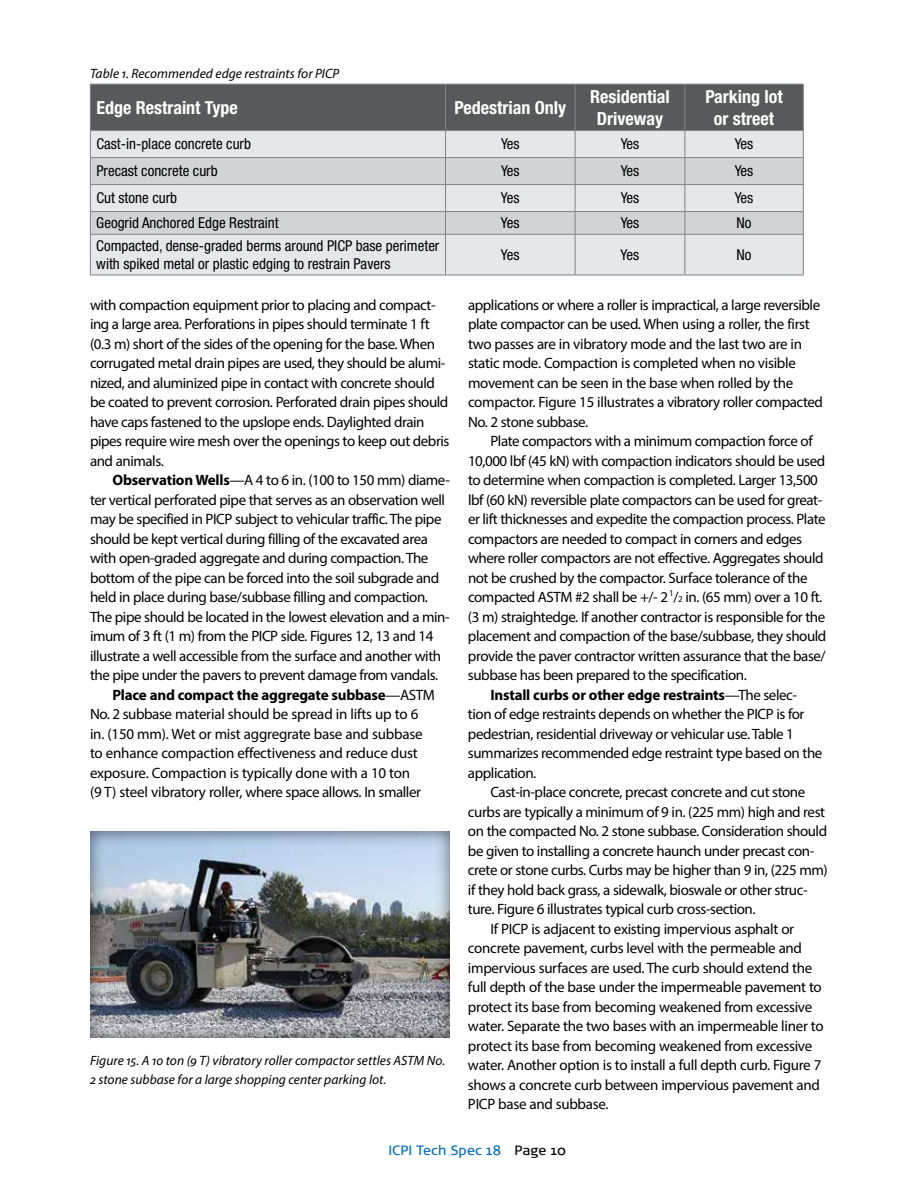
<style>
.page{position:relative;width:918px;height:1188px;background:#fff}
.page>*{position:absolute;margin:0;border:0;box-sizing:border-box;transform-origin:0 0}
.t1{font:700 condensed 18px/21.6px "Helvetica Neue LT Std";color:#fff;text-align:center}
.t2{font:15px/19.5px "Myriad Pro";letter-spacing:-.03em;color:#000}
.t3{font:condensed 15px/18px "Helvetica Neue LT Std";color:#000}
.t4{font:700 15px "Myriad Pro";letter-spacing:-.015em;color:#000}
.t5{font:italic 13.5px/19.5px "Myriad Pro";letter-spacing:.005em;color:#000}
.t6{font:13.5px "Signa Pro";letter-spacing:.015em;color:#006cb7}
.s1{font-weight:700}
.s2{font-weight:400}
.s3{font-size:9px}
.s4{color:#000}
</style>
<div class="page">
<div style="left:91px;top:235px;width:712px;height:40px;background:#e6e7e8"></div>
<svg style="left:90px;top:84px;width:714px;height:150px;background:#b0b2b3"></svg>
<hr style="left:90px;top:234px;width:356px;height:1px;background:#808285">
<hr style="left:90px;top:235px;width:1px;height:40px;background:#808285">
<hr style="left:90px;top:275px;width:356px;height:1px;background:#808285">
<hr style="left:446px;top:234px;width:129px;height:1px;background:#808285">
<hr style="left:445px;top:235px;width:1px;height:40px;background:#808285">
<hr style="left:446px;top:275px;width:129px;height:1px;background:#808285">
<hr style="left:575px;top:234px;width:110px;height:1px;background:#808285">
<hr style="left:575px;top:235px;width:1px;height:40px;background:#808285">
<hr style="left:575px;top:275px;width:110px;height:1px;background:#808285">
<hr style="left:685px;top:234px;width:119px;height:1px;background:#808285">
<hr style="left:685px;top:235px;width:1px;height:40px;background:#808285">
<hr style="left:803px;top:235px;width:1px;height:40px;background:#808285">
<hr style="left:685px;top:275px;width:119px;height:1px;background:#808285">
<div style="left:88px;top:832px;width:364px;height:205px;background:#000;opacity:.6"></div>
<p class="t5" style="left:90px;top:63px;width:251px">Table 1. Recommended edge restraints for PICP</p>
<p class="t1" style="left:96px;top:96px;width:143px">Edge Restraint Type</p>
<p class="t1" style="left:455px;top:96px;width:113px">Pedestrian Only</p>
<p class="t1" style="left:590px;top:86px;width:81px">Residential<br>Driveway</p>
<p class="t1" style="left:705px;top:86px;width:79px">Parking lot or street</p>
<p class="t3" style="left:96px;top:135px;width:156px">Cast-in-place concrete curb</p>
<p class="t3" style="left:501px;top:135px;width:20px">Yes</p>
<p class="t3" style="left:621px;top:135px;width:20px">Yes</p>
<p class="t3" style="left:735px;top:135px;width:20px">Yes</p>
<p class="t3" style="left:96px;top:162px;width:123px">Precast concrete curb</p>
<p class="t3" style="left:501px;top:162px;width:20px">Yes</p>
<p class="t3" style="left:621px;top:162px;width:20px">Yes</p>
<p class="t3" style="left:735px;top:162px;width:20px">Yes</p>
<p class="t3" style="left:96px;top:189px;width:82px">Cut stone curb</p>
<p class="t3" style="left:501px;top:189px;width:20px">Yes</p>
<p class="t3" style="left:621px;top:189px;width:20px">Yes</p>
<p class="t3" style="left:735px;top:189px;width:20px">Yes</p>
<p class="t3" style="left:96px;top:214px;width:184px">Geogrid Anchored Edge Restraint</p>
<p class="t3" style="left:501px;top:214px;width:20px">Yes</p>
<p class="t3" style="left:621px;top:214px;width:20px">Yes</p>
<p class="t3" style="left:737px;top:214px;width:16px">No</p>
<p class="t3" style="left:96px;top:237px;width:345px">Compacted, dense-graded berms around PICP base perimeter with spiked metal or plastic edging to restrain Pavers</p>
<p class="t3" style="left:501px;top:246px;width:20px">Yes</p>
<p class="t3" style="left:621px;top:246px;width:20px">Yes</p>
<p class="t3" style="left:737px;top:246px;width:16px">No</p>
<p class="t2" style="left:90px;top:295px;width:361px">with compaction equipment prior to placing and compact&shy;ing a large area. Perforations in pipes should terminate 1 ft (0.3 m) short of the sides of the opening for the base. When corrugated metal drain pipes are used, they should be alumi&shy;nized, and aluminized pipe in contact with concrete should be coated to prevent corrosion. Perforated drain pipes should have caps fastened to the upslope ends. Daylighted drain pipes require wire mesh over the openings to keep out debris and animals.</p>
<p class="t2" style="left:112px;top:470px;width:339px"><span class="s1">Observation Wells</span>—A 4 to 6 in. (100 to 150 mm) diame-</p>
<p class="t2" style="left:90px;top:490px;width:357px">ter vertical perforated pipe that serves as an observation well</p>
<p class="t2" style="left:90px;top:509px;width:353px">may be specified in PICP subject to vehicular traffic. The pipe</p>
<p class="t2" style="left:90px;top:529px;width:340px">should be kept vertical during filling of the excavated area</p>
<p class="t2" style="left:90px;top:548px;width:340px">with open-graded aggregate and during compaction. The</p>
<p class="t2" style="left:90px;top:568px;width:351px">bottom of the pipe can be forced into the soil subgrade and</p>
<p class="t2" style="left:90px;top:587px;width:340px">held in place during base/subbase filling and compaction.</p>
<p class="t2" style="left:90px;top:607px;width:361px">The pipe should be located in the lowest elevation and a min-</p>
<p class="t2" style="left:90px;top:626px;width:345px">imum of 3 ft (1 m) from the PICP side. Figures 12, 13 and 14</p>
<p class="t2" style="left:90px;top:646px;width:353px">illustrate a well accessible from the surface and another with</p>
<p class="t2" style="left:90px;top:665px;width:350px">the pipe under the pavers to prevent damage from vandals.</p>
<p class="t4" style="left:112px;top:685px;width:324px">Place and compact the aggregate subbase<span class="s2">—ASTM</span></p>
<p class="t2" style="left:90px;top:704px;width:330px">No. 2 subbase material should be spread in lifts up to 6</p>
<p class="t2" style="left:90px;top:724px;width:334px">in. (150 mm). Wet or mist aggregrate base and subbase</p>
<p class="t2" style="left:90px;top:743px;width:329px">to enhance compaction effectiveness and reduce dust</p>
<p class="t2" style="left:90px;top:763px;width:322px">exposure. Compaction is typically done with a 10 ton</p>
<p class="t2" style="left:90px;top:782px;width:333px">(9 T) steel vibratory roller, where space allows. In smaller</p>
<p class="t5" style="left:90px;top:1050px;width:357px">Figure 15. A 10 ton (9 T) vibratory roller compactor settles ASTM No.<br>2 stone subbase for a large shopping center parking lot.</p>
<p class="t2" style="left:468px;top:295px;width:356px">applications or where a roller is impractical, a large reversible plate compactor can be used. When using a roller, the first two passes are in vibratory mode and the last two are in static mode. Compaction is completed when no visible movement can be seen in the base when rolled by the compactor. Figure 15 illustrates a vibratory roller compacted No. 2 stone subbase.</p>
<p class="t2" style="left:490px;top:431px;width:324px">Plate compactors with a minimum compaction force of</p>
<p class="t2" style="left:468px;top:451px;width:359px">10,000 lbf (45 kN) with compaction indicators should be used</p>
<p class="t2" style="left:468px;top:470px;width:352px">to determine when compaction is completed. Larger 13,500</p>
<p class="t2" style="left:468px;top:490px;width:356px">lbf (60 kN) reversible plate compactors can be used for great-</p>
<p class="t2" style="left:468px;top:509px;width:359px">er lift thicknesses and expedite the compaction process. Plate</p>
<p class="t2" style="left:468px;top:529px;width:336px">compactors are needed to compact in corners and edges</p>
<p class="t2" style="left:468px;top:548px;width:357px">where roller compactors are not effective. Aggregates should</p>
<p class="t2" style="left:468px;top:568px;width:341px">not be crushed by the compactor. Surface tolerance of the</p>
<p class="t2" style="left:468px;top:587px;width:356px">compacted ASTM #2 shall be +/- 2<sup>1</sup>/<span class="s3">2</span> in. (65 mm) over a 10 ft.</p>
<p class="t2" style="left:468px;top:607px;width:359px">(3 m) straightedge. If another contractor is responsible for the</p>
<p class="t2" style="left:468px;top:626px;width:360px">placement and compaction of the base/subbase, they should</p>
<p class="t2" style="left:468px;top:646px;width:359px">provide the paver contractor written assurance that the base/</p>
<p class="t2" style="left:468px;top:665px;width:280px">subbase has been prepared to the specification.</p>
<p class="t4" style="left:490px;top:685px;width:308px">Install curbs or other edge restraints<span class="s2">—The selec-</span></p>
<p class="t2" style="left:468px;top:704px;width:338px">tion of edge restraints depends on whether the PICP is for</p>
<p class="t2" style="left:468px;top:724px;width:328px">pedestrian, residential driveway or vehicular use. Table 1</p>
<p class="t2" style="left:468px;top:743px;width:356px">summarizes recommended edge restraint type based on the</p>
<p class="t2" style="left:468px;top:763px;width:70px">application.</p>
<p class="t2" style="left:490px;top:782px;width:316px">Cast-in-place concrete, precast concrete and cut stone</p>
<p class="t2" style="left:468px;top:802px;width:359px">curbs are typically a minimum of 9 in. (225 mm) high and rest</p>
<p class="t2" style="left:468px;top:821px;width:361px">on the compacted No. 2 stone subbase. Consideration should</p>
<p class="t2" style="left:468px;top:841px;width:348px">be given to installing a concrete haunch under precast con-</p>
<p class="t2" style="left:468px;top:860px;width:361px">crete or stone curbs. Curbs may be higher than 9 in, (225 mm)</p>
<p class="t2" style="left:468px;top:880px;width:341px">if they hold back grass, a sidewalk, bioswale or other struc-</p>
<p class="t2" style="left:468px;top:899px;width:289px">ture. Figure 6 illustrates typical curb cross-section.</p>
<p class="t2" style="left:490px;top:919px;width:305px">If PICP is adjacent to existing impervious asphalt or</p>
<p class="t2" style="left:468px;top:938px;width:336px">concrete pavement, curbs level with the permeable and</p>
<p class="t2" style="left:468px;top:958px;width:346px">impervious surfaces are used. The curb should extend the</p>
<p class="t2" style="left:468px;top:977px;width:355px">full depth of the base under the impermeable pavement to</p>
<p class="t2" style="left:468px;top:997px;width:346px">protect its base from becoming weakened from excessive</p>
<p class="t2" style="left:468px;top:1016px;width:357px">water. Separate the two bases with an impermeable liner to</p>
<p class="t2" style="left:468px;top:1036px;width:346px">protect its base from becoming weakened from excessive</p>
<p class="t2" style="left:468px;top:1055px;width:355px">water. Another option is to install a full depth curb. Figure 7</p>
<p class="t2" style="left:468px;top:1075px;width:353px">shows a concrete curb between impervious pavement and</p>
<p class="t2" style="left:468px;top:1094px;width:142px">PICP base and subbase.</p>
<p class="t6" style="left:388px;top:1142px;width:179px">ICPI Tech Spec 18 <span class="s4">Page 10</span></p>
</div>
